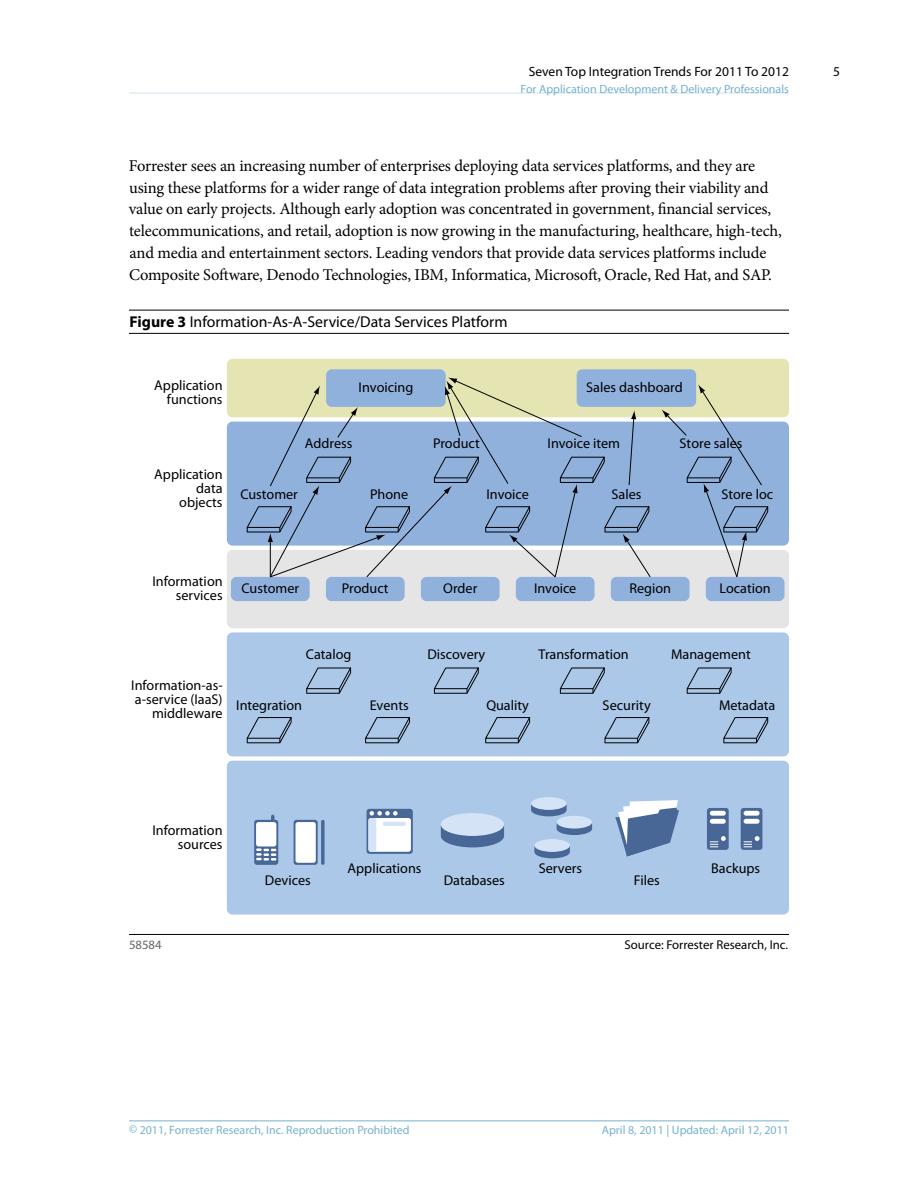
<style>
.page{position:relative;width:918px;height:1188px;background:#fff}
.page>*{position:absolute;margin:0;border:0;box-sizing:border-box;transform-origin:0 0}
.t1{font:16.5px/21.8px "Minion Pro";letter-spacing:-.01em;color:#000}
.t2{font:15.75px "Myriad Pro";color:#000}
.t3{font:14.25px/14.2px "Myriad Pro";color:#000;text-align:right}
.t4{font:13.5px "Myriad Pro";color:#000}
.t5{font:12.75px "Myriad Pro";color:#000}
.t6{font:12.75px "Myriad Pro";color:#666667}
.t7{font:12px "Myriad Pro";color:#77b2cd}
.s1{font-weight:700}
</style>
<div class="page">
<hr style="left:129px;top:1120px;width:660px;height:1px;background:#77b2cd">
<hr style="left:129px;top:93px;width:660px;height:1px;background:#cfe4ee">
<hr style="left:129px;top:310px;width:660px;height:1px;background:#000">
<hr style="left:129px;top:333px;width:660px;height:1px;background:#000">
<hr style="left:129px;top:934px;width:660px;height:1px;background:#000">
<div style="left:227px;top:550px;width:562px;height:78px;background:#e5e5e5;border-radius:6px"></div>
<div style="left:227px;top:359px;width:562px;height:58px;background:#e5e5b4;border-radius:6px"></div>
<div style="left:326px;top:369px;width:120px;height:38px;background:#91b1dd;border-radius:6px"></div>
<div style="left:577px;top:369px;width:119px;height:38px;background:#91b1dd;border-radius:6px"></div>
<div style="left:227px;top:632px;width:562px;height:124px;background:#abc8e9;border-radius:6px"></div>
<div style="left:227px;top:761px;width:562px;height:154px;background:#abc8e9;border-radius:6px"></div>
<svg style="left:254px;top:815px;width:71px;height:50px"></svg>
<svg style="left:294px;top:820px;width:24px;height:45px"></svg>
<div style="left:296px;top:822px;width:20px;height:41px;background:#fff;border-radius:2px"></div>
<div style="left:367px;top:809px;width:46px;height:45px;background:#486696;border-radius:3px"></div>
<div style="left:368px;top:818px;width:43px;height:34px;background:#fff;border-radius:2px"></div>
<div style="left:368px;top:818px;width:8px;height:34px;background:#d4e4f6;border-radius:2px"></div>
<hr style="left:383px;top:822px;width:23px;height:4px;background:#d4e4f6;border-radius:2px">
<svg style="left:370px;top:811px;width:28px;height:5px"></svg>
<div style="left:441px;top:813px;width:63px;height:23px;background:#d4e4f6;border-radius:50%"></div>
<svg style="left:441px;top:826px;width:63px;height:21px"></svg>
<div style="left:531px;top:797px;width:36px;height:13px;background:#d4e4f6;border-radius:50%"></div>
<svg style="left:531px;top:804px;width:36px;height:12px"></svg>
<div style="left:557px;top:816px;width:35px;height:13px;background:#d4e4f6;border-radius:50%"></div>
<svg style="left:557px;top:823px;width:35px;height:12px"></svg>
<div style="left:534px;top:839px;width:36px;height:13px;background:#d4e4f6;border-radius:50%"></div>
<svg style="left:534px;top:846px;width:36px;height:12px"></svg>
<svg style="left:615px;top:800px;width:64px;height:56px"></svg>
<div style="left:707px;top:808px;width:22px;height:42px;background:#486696;border-radius:3px"></div>
<div style="left:710px;top:811px;width:16px;height:5px;background:#fff;border-radius:2px"></div>
<div style="left:710px;top:819px;width:16px;height:5px;background:#fff;border-radius:2px"></div>
<svg style="left:710px;top:836px;width:16px;height:11px"></svg>
<div style="left:741px;top:808px;width:21px;height:42px;background:#486696;border-radius:3px"></div>
<div style="left:744px;top:811px;width:16px;height:5px;background:#fff;border-radius:2px"></div>
<div style="left:744px;top:819px;width:16px;height:5px;background:#fff;border-radius:2px"></div>
<svg style="left:744px;top:836px;width:16px;height:11px"></svg>
<svg style="left:723px;top:717px;width:46px;height:27px"></svg>
<svg style="left:686px;top:667px;width:46px;height:27px"></svg>
<svg style="left:604px;top:717px;width:46px;height:27px"></svg>
<svg style="left:485px;top:717px;width:46px;height:27px"></svg>
<svg style="left:365px;top:717px;width:45px;height:27px"></svg>
<svg style="left:246px;top:717px;width:46px;height:27px"></svg>
<svg style="left:559px;top:667px;width:46px;height:27px"></svg>
<svg style="left:433px;top:667px;width:46px;height:27px"></svg>
<svg style="left:306px;top:667px;width:46px;height:27px"></svg>
<div style="left:231px;top:577px;width:79px;height:24px;background:#91b1dd;border-radius:6px"></div>
<div style="left:326px;top:577px;width:79px;height:24px;background:#91b1dd;border-radius:6px"></div>
<div style="left:421px;top:577px;width:79px;height:24px;background:#91b1dd;border-radius:6px"></div>
<div style="left:516px;top:577px;width:79px;height:24px;background:#91b1dd;border-radius:6px"></div>
<div style="left:611px;top:577px;width:79px;height:24px;background:#91b1dd;border-radius:6px"></div>
<div style="left:227px;top:422px;width:562px;height:124px;background:#91b1dd;border-radius:6px"></div>
<div style="left:706px;top:577px;width:79px;height:24px;background:#91b1dd;border-radius:6px"></div>
<svg style="left:661px;top:384px;width:108px;height:195px"></svg>
<svg style="left:246px;top:377px;width:405px;height:201px"></svg>
<p class="t4" style="left:529px;top:64px;width:262px">Seven Top Integration Trends For 2011 To 2012</p>
<p class="t7" style="left:521px;top:82px;width:270px">For Application Development &amp; Delivery Professionals</p>
<p class="t1" style="left:129px;top:155px;width:655px">Forrester sees an increasing number of enterprises deploying data services platforms, and they are using these platforms for a wider range of data integration problems after proving their viability and value on early projects. Although early adoption was concentrated in government, financial services, telecommunications, and retail, adoption is now growing in the manufacturing, healthcare, high-tech, and media and entertainment sectors. Leading vendors that provide data services platforms include Composite Software, Denodo Technologies, IBM, Informatica, Microsoft, Oracle, Red Hat, and SAP.</p>
<p class="t2" style="left:130px;top:313px;width:379px"><span class="s1">Figure 3</span> Information-As-A-Service/Data Services Platform</p>
<p class="t3" style="left:154px;top:378px;width:70px">Application</p>
<p class="t3" style="left:359px;top:381px;width:56px">Invoicing</p>
<p class="t3" style="left:586px;top:381px;width:98px">Sales dashboard</p>
<p class="t3" style="left:167px;top:392px;width:57px">functions</p>
<p class="t3" style="left:154px;top:467px;width:70px">Application data objects</p>
<p class="t3" style="left:305px;top:437px;width:49px">Address</p>
<p class="t3" style="left:433px;top:437px;width:48px">Product</p>
<p class="t3" style="left:548px;top:437px;width:74px">Invoice item</p>
<p class="t3" style="left:680px;top:437px;width:64px">Store sales</p>
<p class="t3" style="left:240px;top:488px;width:59px">Customer</p>
<p class="t3" style="left:370px;top:488px;width:40px">Phone</p>
<p class="t3" style="left:486px;top:488px;width:44px">Invoice</p>
<p class="t3" style="left:612px;top:488px;width:31px">Sales</p>
<p class="t3" style="left:722px;top:488px;width:53px">Store loc</p>
<p class="t3" style="left:152px;top:574px;width:72px">Information services</p>
<p class="t3" style="left:242px;top:582px;width:59px">Customer</p>
<p class="t3" style="left:342px;top:582px;width:48px">Product</p>
<p class="t3" style="left:443px;top:582px;width:36px">Order</p>
<p class="t3" style="left:534px;top:582px;width:44px">Invoice</p>
<p class="t3" style="left:629px;top:582px;width:43px">Region</p>
<p class="t3" style="left:720px;top:582px;width:53px">Location</p>
<p class="t3" style="left:131px;top:678px;width:93px">Information-as&shy;a-service (IaaS) middleware</p>
<p class="t3" style="left:306px;top:647px;width:47px">Catalog</p>
<p class="t3" style="left:427px;top:647px;width:59px">Discovery</p>
<p class="t3" style="left:539px;top:647px;width:92px">Transformation</p>
<p class="t3" style="left:671px;top:647px;width:81px">Management</p>
<p class="t3" style="left:236px;top:699px;width:68px">Integration</p>
<p class="t3" style="left:370px;top:699px;width:40px">Events</p>
<p class="t3" style="left:486px;top:699px;width:44px">Quality</p>
<p class="t3" style="left:603px;top:699px;width:50px">Security</p>
<p class="t3" style="left:719px;top:699px;width:58px">Metadata</p>
<p class="t3" style="left:152px;top:823px;width:72px">Information sources</p>
<p class="t3" style="left:265px;top:874px;width:47px">Devices</p>
<p class="t3" style="left:348px;top:862px;width:76px">Applications</p>
<p class="t3" style="left:444px;top:874px;width:63px">Databases</p>
<p class="t3" style="left:539px;top:862px;width:45px">Servers</p>
<p class="t3" style="left:634px;top:874px;width:27px">Files</p>
<p class="t3" style="left:711px;top:862px;width:51px">Backups</p>
<p class="t6" style="left:129px;top:938px;width:34px">58584</p>
<p class="t5" style="left:625px;top:938px;width:165px">Source: Forrester Research, Inc.</p>
<p class="t4" style="left:833px;top:64px;width:8px">5</p>
<p class="t7" style="left:129px;top:1123px;width:282px">© 2011, Forrester Research, Inc. Reproduction Prohibited</p>
<p class="t7" style="left:602px;top:1123px;width:189px">April 8, 2011 | Updated: April 12, 2011</p>
</div>
